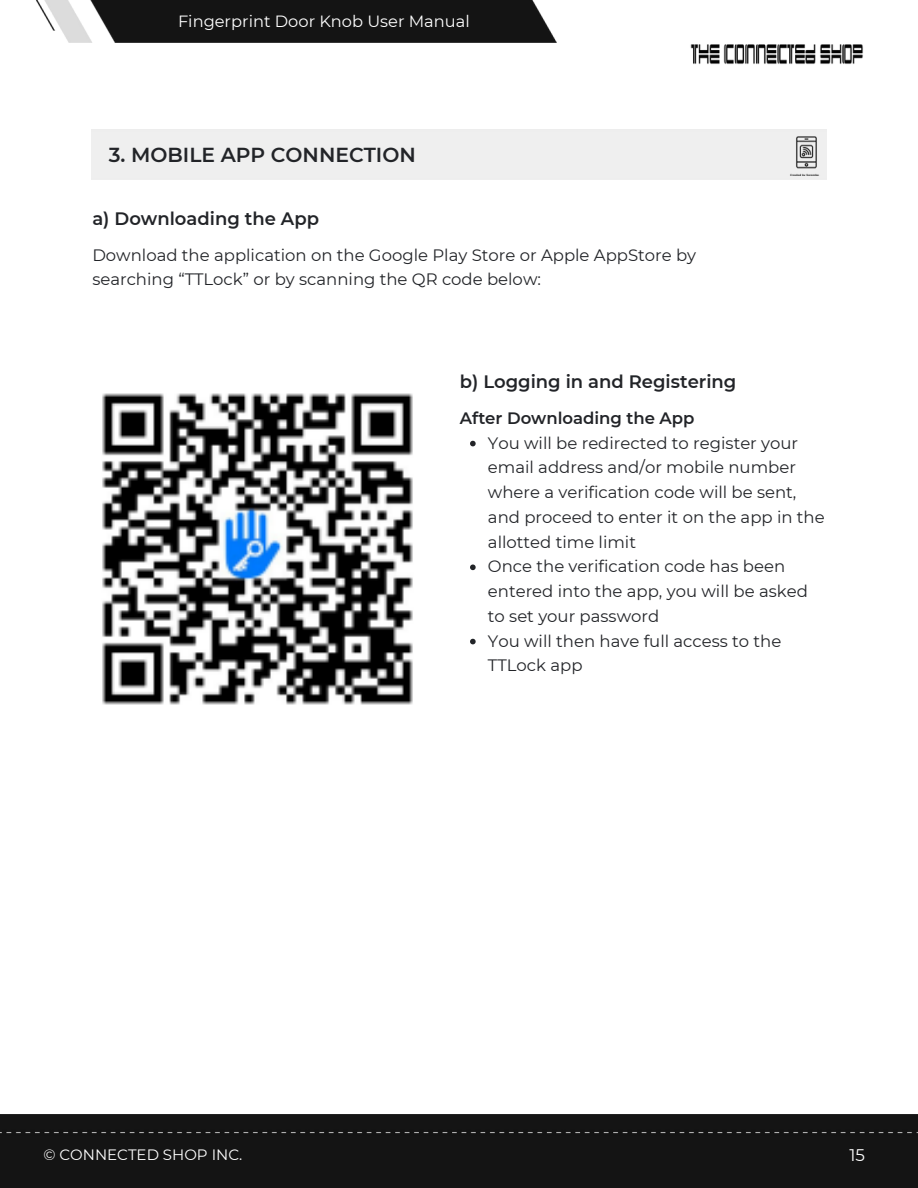
<style>
.page{position:relative;width:918px;height:1188px;background:#fff}
.page>*{position:absolute;margin:0;border:0;box-sizing:border-box;transform-origin:0 0}
.t1{font:600 20.25px "Montserrat";color:#222428}
.t2{font:600 18px "Montserrat";color:#222428}
.t3{font:16.8px "Montserrat";color:#fff}
.t4{font:16.5px/24.8px "Montserrat";color:#222428}
.t5{font:600 16.5px "Montserrat";color:#222428}
.t6{font:16.2px "Montserrat";color:#fff}
.t7{font:15px "Montserrat";color:#fff}
</style>
<div class="page">
<img style="left:690px;top:44px;width:173px;height:20px">
<div style="left:0;top:1114px;width:918px;height:74px;background:#141414"></div>
<img style="left:787px;top:137px;width:39px;height:39px">
<svg style="left:470px;top:441px;width:6px;height:5px"></svg>
<svg style="left:470px;top:565px;width:6px;height:5px"></svg>
<svg style="left:470px;top:639px;width:6px;height:5px"></svg>
<img style="left:102px;top:393px;width:311px;height:312px">
<img style="left:36px;top:0;width:520px;height:42px">
<p class="t6" style="left:178px;top:11px;width:293px">Fingerprint Door Knob User Manual</p>
<p class="t1" style="left:109px;top:142px;width:308px">3. MOBILE APP CONNECTION</p>
<p class="t2" style="left:92px;top:208px;width:228px">a) Downloading the App</p>
<p class="t4" style="left:92px;top:242px;width:605px">Download the application on the Google Play Store or Apple AppStore by searching “TTLock” or by scanning the QR code below:</p>
<p class="t2" style="left:460px;top:371px;width:278px">b) Logging in and Registering</p>
<p class="t5" style="left:460px;top:408px;width:236px">After Downloading the App</p>
<p class="t4" style="left:488px;top:430px;width:338px">You will be redirected to register your email address and/or mobile number where a verification code will be sent, and proceed to enter it on the app in the allotted time limit</p>
<p class="t4" style="left:488px;top:554px;width:321px">Once the verification code has been entered into the app, you will be asked to set your password</p>
<p class="t4" style="left:488px;top:628px;width:295px">You will then have full access to the<br>TTLock app</p>
<p class="t7" style="left:43px;top:1146px;width:200px">© CONNECTED SHOP INC.</p>
<p class="t3" style="left:849px;top:1145px;width:17px">15</p>
</div>
